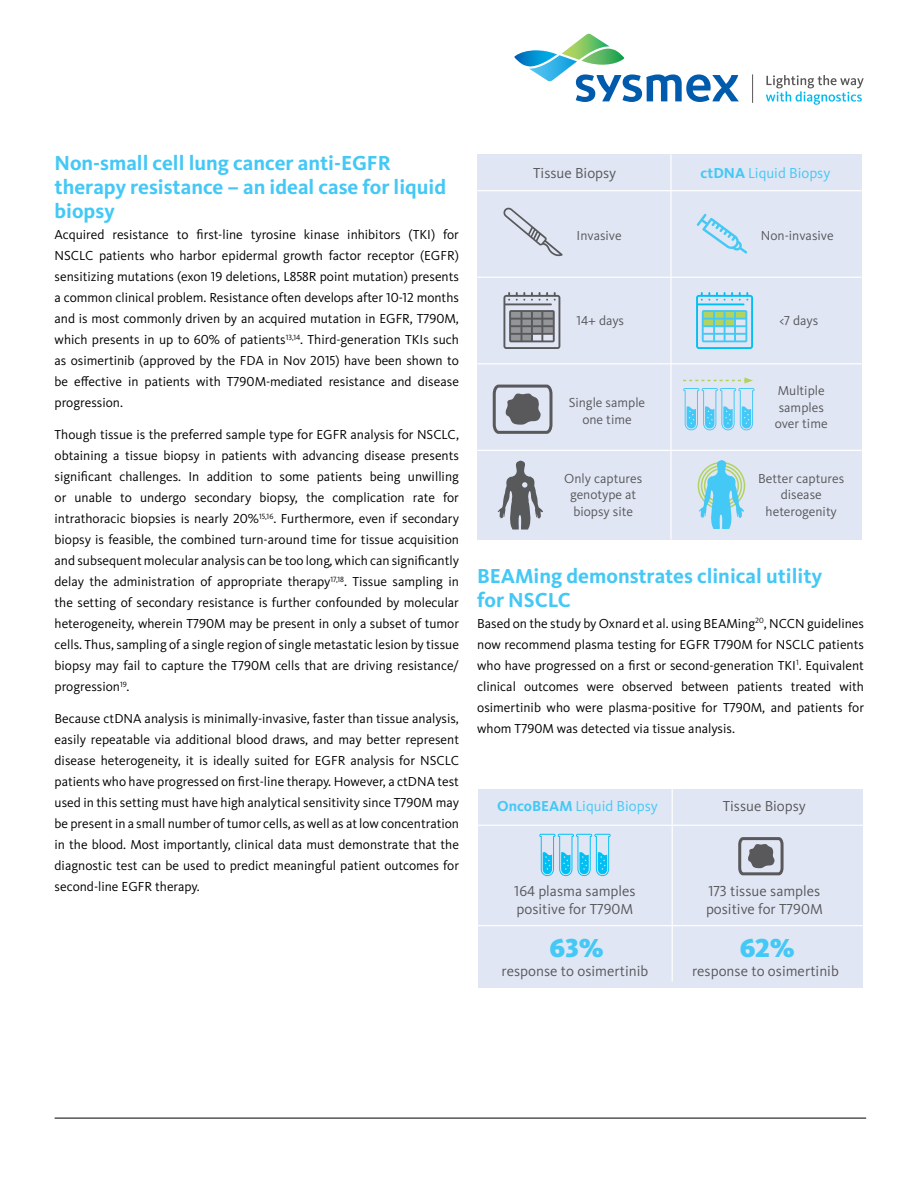
<style>
.page{position:relative;width:918px;height:1188px;background:#fff}
.page>*{position:absolute;margin:0;border:0;box-sizing:border-box;transform-origin:0 0}
.t1{font:900 27px "Kievit OT";color:#44c8f5}
.t2{font:700 21px/24px "Kievit OT";color:#44c8f5}
.t3{font:15px/18px "Kievit OT";color:#58595b}
.t4{font:15px "Kievit OT";color:#44c8f5}
.t5{font:13.5px/21px "Kievit OT";color:#000;text-align:justify}
.t6{font:13.5px/16.5px "Kievit OT";color:#58595b;text-align:center}
.s1{font-weight:700}
</style>
<div class="page">
<div style="left:477px;top:154px;width:385px;height:386px;background:#e1e6f4"></div>
<hr style="left:55px;top:1118px;width:811px;height:1px;background:#000">
<hr style="left:670px;top:154px;width:2px;height:386px;background:#fff">
<hr style="left:476px;top:190px;width:386px;height:1px;background:#fff">
<hr style="left:476px;top:277px;width:386px;height:1px;background:#fff">
<hr style="left:476px;top:363px;width:386px;height:1px;background:#fff">
<hr style="left:476px;top:450px;width:386px;height:1px;background:#fff">
<svg style="left:503px;top:207px;width:60px;height:50px"></svg>
<svg style="left:696px;top:292px;width:57px;height:57px"></svg>
<svg style="left:503px;top:292px;width:57px;height:57px"></svg>
<svg style="left:683px;top:377px;width:72px;height:53px"></svg>
<svg style="left:697px;top:460px;width:49px;height:69px"></svg>
<svg style="left:498px;top:461px;width:45px;height:69px"></svg>
<svg style="left:752px;top:74px;width:1px;height:29px"></svg>
<svg style="left:766px;top:75px;width:98px;height:30px"></svg>
<svg style="left:514px;top:34px;width:225px;height:68px"></svg>
<svg style="left:697px;top:214px;width:50px;height:40px"></svg>
<div style="left:478px;top:789px;width:385px;height:199px;background:#e1e6f4"></div>
<hr style="left:672px;top:789px;width:1px;height:193px;background:#fff">
<hr style="left:478px;top:825px;width:385px;height:1px;background:#fff">
<hr style="left:478px;top:925px;width:385px;height:1px;background:#fff">
<svg style="left:539px;top:834px;width:72px;height:42px"></svg>
<svg style="left:492px;top:384px;width:61px;height:50px"></svg>
<svg style="left:738px;top:837px;width:46px;height:39px"></svg>
<h2 class="t2" style="left:55px;top:151px;width:393px">Non-small cell lung cancer anti-EGFR therapy resistance – an ideal case for liquid biopsy</h2>
<p class="t5" style="left:55px;top:225px;width:406px">Acquired resistance to first-line tyrosine kinase inhibitors (TKI) for NSCLC patients who harbor epidermal growth factor receptor (EGFR) sensitizing mutations (exon 19 deletions, L858R point mutation) presents a common clinical problem. Resistance often develops after 10-12 months and is most commonly driven by an acquired mutation in EGFR, T790M, which presents in up to 60% of patients<sup>13,14</sup>. Third-generation TKIs such as osimertinib (approved by the FDA in Nov 2015) have been shown to be effective in patients with T790M-mediated resistance and disease progression.</p>
<p class="t5" style="left:55px;top:424px;width:406px">Though tissue is the preferred sample type for EGFR analysis for NSCLC, obtaining a tissue biopsy in patients with advancing disease presents significant challenges. In addition to some patients being unwilling or unable to undergo secondary biopsy, the complication rate for intrathoracic biopsies is nearly 20%<sup>15,16</sup>. Furthermore, even if secondary biopsy is feasible, the combined turn-around time for tissue acquisition and subsequent molecular analysis can be too long, which can significantly delay the administration of appropriate therapy<sup>17,18</sup>. Tissue sampling in the setting of secondary resistance is further confounded by molecular heterogeneity, wherein T790M may be present in only a subset of tumor cells. Thus, sampling of a single region of single metastatic lesion by tissue biopsy may fail to capture the T790M cells that are driving resistance/ progression<sup>19</sup>.</p>
<p class="t5" style="left:55px;top:708px;width:406px">Because ctDNA analysis is minimally-invasive, faster than tissue analysis, easily repeatable via additional blood draws, and may better represent disease heterogeneity, it is ideally suited for EGFR analysis for NSCLC patients who have progressed on first-line therapy. However, a ctDNA test used in this setting must have high analytical sensitivity since T790M may be present in a small number of tumor cells, as well as at low concentration in the blood. Most importantly, clinical data must demonstrate that the diagnostic test can be used to predict meaningful patient outcomes for second-line EGFR therapy.</p>
<p class="t3" style="left:533px;top:164px;width:85px">Tissue Biopsy</p>
<p class="t4" style="left:701px;top:164px;width:131px"><span class="s1">ctDNA</span> Liquid Biopsy</p>
<p class="t6" style="left:577px;top:227px;width:47px">Invasive</p>
<p class="t6" style="left:761px;top:227px;width:74px">Non-invasive</p>
<p class="t6" style="left:577px;top:313px;width:49px">14+ days</p>
<p class="t6" style="left:779px;top:313px;width:41px">&lt;7 days</p>
<p class="t6" style="left:569px;top:395px;width:78px">Single sample one time</p>
<p class="t6" style="left:775px;top:383px;width:54px;text-align:left">Multiple samples over time</p>
<p class="t6" style="left:564px;top:470px;width:80px">Only captures genotype at biopsy site</p>
<p class="t6" style="left:758px;top:470px;width:87px">Better captures disease heterogenity</p>
<h2 class="t2" style="left:477px;top:564px;width:347px">BEAMing demonstrates clinical utility for NSCLC</h2>
<p class="t5" style="left:477px;top:613px;width:388px">Based on the study by Oxnard et al. using BEAMing<sup>20</sup>, NCCN guidelines now recommend plasma testing for EGFR T790M for NSCLC patients who have progressed on a first or second-generation TKI<sup>1</sup>. Equivalent clinical outcomes were observed between patients treated with osimertinib who were plasma-positive for T790M, and patients for whom T790M was detected via tissue analysis.</p>
<p class="t4" style="left:497px;top:798px;width:162px"><span class="s1">OncoBEAM</span> Liquid Biopsy</p>
<p class="t3" style="left:514px;top:882px;width:123px">164 plasma samples positive for T790M</p>
<p class="t3" style="left:723px;top:797px;width:85px">Tissue Biopsy</p>
<p class="t3" style="left:706px;top:882px;width:118px">173 tissue samples positive for T790M</p>
<h1 class="t1" style="left:549px;top:932px;width:55px">63%</h1>
<h1 class="t1" style="left:740px;top:932px;width:56px">62%</h1>
<p class="t3" style="left:502px;top:962px;width:148px">response to osimertinib</p>
<p class="t3" style="left:692px;top:962px;width:148px">response to osimertinib</p>
</div>
